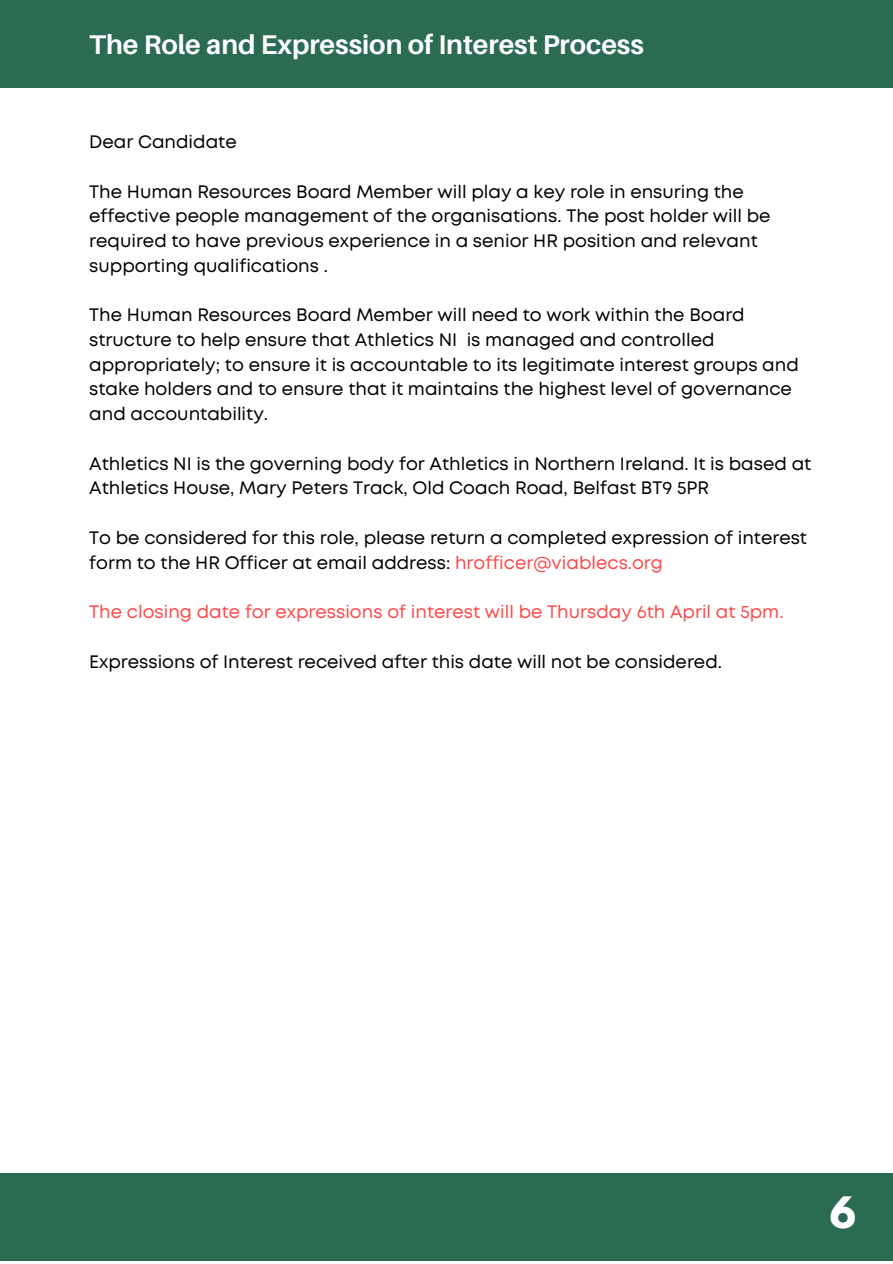
<style>
.page{position:relative;width:893px;height:1264px;background:#fff}
.page>*{position:absolute;margin:0;border:0;box-sizing:border-box;transform-origin:0 0}
.t1{font:700 38.4px "League Spartan";color:#fff}
.t2{font:700 27px "Aileron";color:#fff}
.t3{font:18px/24.8px "Mont";color:#000}
.t4{font:18px "Mont";color:#ff4949}
.s1{color:#ff4949}
</style>
<div class="page">
<div style="left:0;top:0;width:892px;height:88px;background:#2a6b52"></div>
<div style="left:0;top:1173px;width:892px;height:87px;background:#2a6b52"></div>
<h2 class="t2" style="left:89px;top:28px;width:556px">The Role and Expression of Interest Process</h2>
<p class="t3" style="left:89px;top:131px;width:149px">Dear Candidate</p>
<p class="t3" style="left:89px;top:180px;width:682px">The Human Resources Board Member will play a key role in ensuring the effective people management of the organisations. The post holder will be required to have previous experience in a senior HR position and relevant supporting qualifications .</p>
<p class="t3" style="left:89px;top:304px;width:711px">The Human Resources Board Member will need to work within the Board structure to help ensure that Athletics NI is managed and controlled appropriately; to ensure it is accountable to its legitimate interest groups and stake holders and to ensure that it maintains the highest level of governance and accountability.</p>
<p class="t3" style="left:89px;top:452px;width:723px">Athletics NI is the governing body for Athletics in Northern Ireland. It is based at<br>Athletics House, Mary Peters Track, Old Coach Road, Belfast BT9 5PR</p>
<p class="t3" style="left:89px;top:526px;width:719px">To be considered for this role, please return a completed expression of interest form to the HR Officer at email address: <span class="s1">hrofficer@viablecs.org</span></p>
<p class="t4" style="left:89px;top:605px;width:695px">The closing date for expressions of interest will be Thursday 6th April at 5pm.</p>
<p class="t3" style="left:89px;top:650px;width:634px">Expressions of Interest received after this date will not be considered.</p>
<h1 class="t1" style="left:829px;top:1193px;width:28px">6</h1>
</div>
